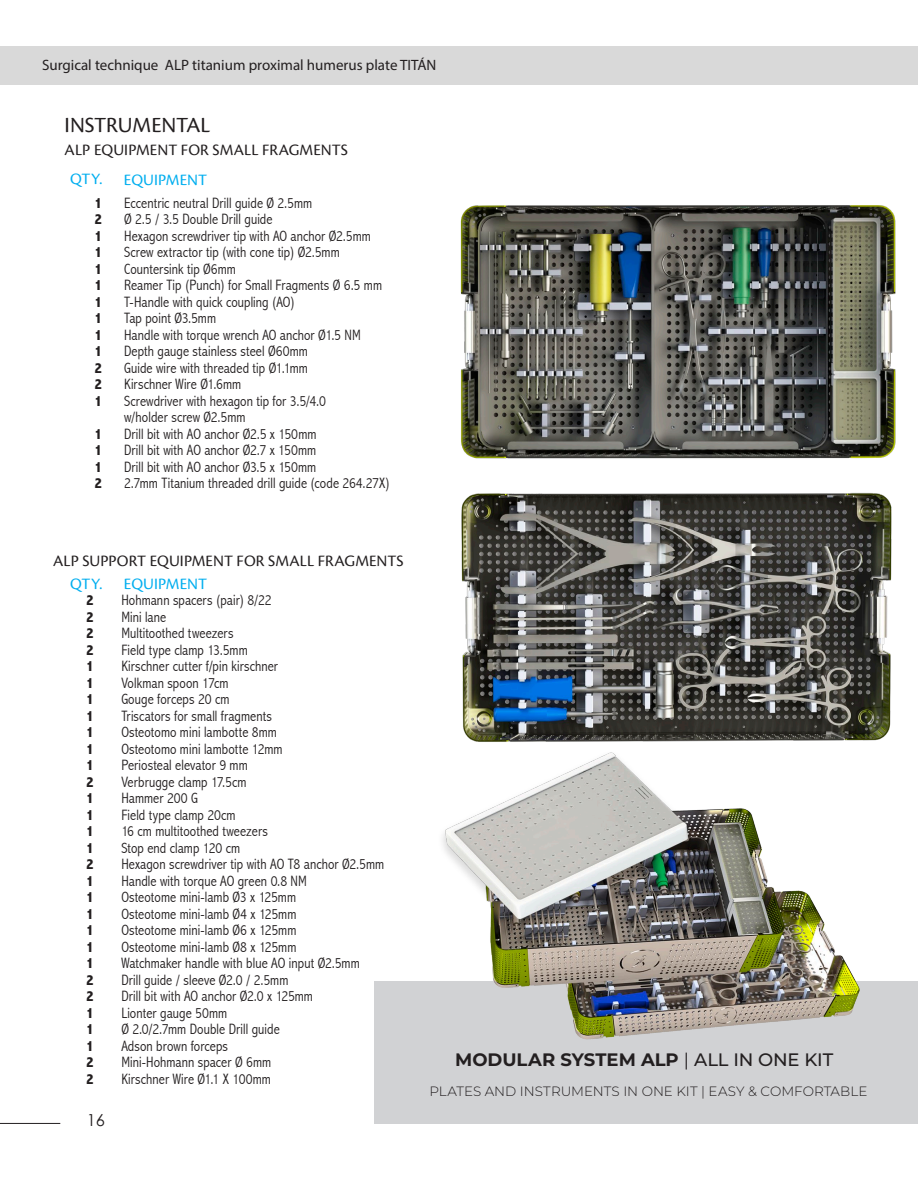
<style>
.page{position:relative;width:918px;height:1188px;background:#fff}
.page>*{position:absolute;margin:0;border:0;box-sizing:border-box;transform-origin:0 0}
.sinsangria{font:22.5px "Cronos Pro";letter-spacing:-.005em;color:#231f20}
.t1{font:700 18px "Montserrat";color:#231f20}
.t2{font:16.5px "Cronos Pro";letter-spacing:.005em;color:#231f20}
.t3{font:16.5px "Cronos Pro";letter-spacing:.005em;color:#00aeef}
.t4{font:16.5px "Century Gothic";color:#231f20}
.prueba{font:300 condensed 15px "Abadi";letter-spacing:.005em;color:#231f20}
.t5{font:15px "Myriad Pro";color:#231f20}
.prueba-2{font:800 condensed 15px "Abadi";color:#231f20}
.t6{font:300 13.5px "Montserrat";letter-spacing:.005em;color:#231f20}
.s1{font-weight:400}
.s2{font-weight:500}
</style>
<div class="page">
<div style="left:0;top:46px;width:918px;height:39px;background:#d9d9d9"></div>
<hr style="left:0;top:1123px;width:60px;height:1px;background:#231f20">
<div style="left:375px;top:981px;width:543px;height:143px;background:#d1d2d4"></div>
<img style="left:460px;top:205px;width:436px;height:254px">
<img style="left:461px;top:492px;width:431px;height:247px">
<img style="left:442px;top:739px;width:438px;height:301px">
<p class="t5" style="left:42px;top:55px;width:396px">Surgical technique ALP titanium proximal humerus plate TITÁN</p>
<p class="sinsangria" style="left:65px;top:112px;width:147px">INSTRUMENTAL</p>
<p class="t2" style="left:65px;top:140px;width:285px">ALP EQUIPMENT FOR SMALL FRAGMENTS</p>
<p class="t3" style="left:70px;top:170px;width:34px">QTY.</p>
<p class="prueba-2" style="left:94px;top:194px;width:9px">1</p>
<p class="prueba-2" style="left:94px;top:210px;width:9px">2</p>
<p class="prueba-2" style="left:94px;top:227px;width:9px">1</p>
<p class="prueba-2" style="left:94px;top:243px;width:9px">1</p>
<p class="prueba-2" style="left:94px;top:260px;width:9px">1</p>
<p class="prueba-2" style="left:94px;top:276px;width:9px">1</p>
<p class="prueba-2" style="left:94px;top:293px;width:9px">1</p>
<p class="prueba-2" style="left:94px;top:309px;width:9px">1</p>
<p class="prueba-2" style="left:94px;top:326px;width:9px">1</p>
<p class="prueba-2" style="left:94px;top:342px;width:9px">1</p>
<p class="prueba-2" style="left:94px;top:359px;width:9px">2</p>
<p class="prueba-2" style="left:94px;top:375px;width:9px">2</p>
<p class="prueba-2" style="left:94px;top:392px;width:9px">1</p>
<p class="prueba-2" style="left:94px;top:425px;width:9px">1</p>
<p class="prueba-2" style="left:94px;top:441px;width:9px">1</p>
<p class="prueba-2" style="left:94px;top:458px;width:9px">1</p>
<p class="prueba-2" style="left:94px;top:474px;width:9px">2</p>
<p class="t3" style="left:124px;top:170px;width:85px">EQUIPMENT</p>
<p class="prueba" style="left:124px;top:194px;width:190px">Eccentric neutral Drill guide Ø 2.5mm</p>
<p class="prueba" style="left:124px;top:210px;width:150px">Ø 2.5 / 3.5 Double Drill guide</p>
<p class="prueba" style="left:124px;top:227px;width:248px">Hexagon screwdriver tip with AO anchor Ø2.5mm</p>
<p class="prueba" style="left:124px;top:243px;width:217px">Screw extractor tip (with cone tip) Ø2.5mm</p>
<p class="prueba" style="left:124px;top:260px;width:113px">Countersink tip Ø6mm</p>
<p class="prueba" style="left:124px;top:276px;width:259px">Reamer Tip (Punch) for Small Fragments Ø 6.5 mm</p>
<p class="prueba" style="left:124px;top:293px;width:172px">T-Handle with quick coupling (AO)</p>
<p class="prueba" style="left:124px;top:309px;width:94px">Tap point Ø3.5mm</p>
<p class="prueba" style="left:124px;top:326px;width:238px">Handle with torque wrench AO anchor Ø1.5 NM</p>
<p class="prueba" style="left:124px;top:342px;width:185px">Depth gauge stainless steel Ø60mm</p>
<p class="prueba" style="left:124px;top:359px;width:185px">Guide wire with threaded tip Ø1.1mm</p>
<p class="prueba" style="left:124px;top:375px;width:119px">Kirschner Wire Ø1.6mm</p>
<p class="prueba" style="left:124px;top:392px;width:203px">Screwdriver with hexagon tip for 3.5/4.0</p>
<p class="prueba" style="left:124px;top:408px;width:123px">w/holder screw Ø2.5mm</p>
<p class="prueba" style="left:124px;top:425px;width:194px">Drill bit with AO anchor Ø2.5 x 150mm</p>
<p class="prueba" style="left:124px;top:441px;width:194px">Drill bit with AO anchor Ø2.7 x 150mm</p>
<p class="prueba" style="left:124px;top:458px;width:194px">Drill bit with AO anchor Ø3.5 x 150mm</p>
<p class="prueba" style="left:124px;top:474px;width:267px">2.7mm Titanium threaded drill guide (code 264.27X)</p>
<p class="t2" style="left:53px;top:551px;width:352px">ALP SUPPORT EQUIPMENT FOR SMALL FRAGMENTS</p>
<p class="t3" style="left:70px;top:574px;width:34px">QTY.</p>
<p class="prueba-2" style="left:86px;top:592px;width:9px">2</p>
<p class="prueba-2" style="left:86px;top:608px;width:9px">2</p>
<p class="prueba-2" style="left:86px;top:625px;width:9px">2</p>
<p class="prueba-2" style="left:86px;top:641px;width:9px">2</p>
<p class="prueba-2" style="left:86px;top:658px;width:9px">1</p>
<p class="prueba-2" style="left:86px;top:674px;width:9px">1</p>
<p class="prueba-2" style="left:86px;top:691px;width:9px">1</p>
<p class="prueba-2" style="left:86px;top:707px;width:9px">1</p>
<p class="prueba-2" style="left:86px;top:724px;width:9px">1</p>
<p class="prueba-2" style="left:86px;top:740px;width:9px">1</p>
<p class="prueba-2" style="left:86px;top:757px;width:9px">1</p>
<p class="prueba-2" style="left:86px;top:773px;width:9px">2</p>
<p class="prueba-2" style="left:86px;top:790px;width:9px">1</p>
<p class="prueba-2" style="left:86px;top:806px;width:9px">1</p>
<p class="prueba-2" style="left:86px;top:823px;width:9px">1</p>
<p class="prueba-2" style="left:86px;top:839px;width:9px">1</p>
<p class="prueba-2" style="left:86px;top:856px;width:9px">2</p>
<p class="prueba-2" style="left:86px;top:872px;width:9px">1</p>
<p class="prueba-2" style="left:86px;top:889px;width:9px">1</p>
<p class="prueba-2" style="left:86px;top:905px;width:9px">1</p>
<p class="prueba-2" style="left:86px;top:922px;width:9px">1</p>
<p class="prueba-2" style="left:86px;top:938px;width:9px">1</p>
<p class="prueba-2" style="left:86px;top:955px;width:9px">1</p>
<p class="prueba-2" style="left:86px;top:971px;width:9px">2</p>
<p class="prueba-2" style="left:86px;top:988px;width:9px">2</p>
<p class="prueba-2" style="left:86px;top:1004px;width:9px">1</p>
<p class="prueba-2" style="left:86px;top:1021px;width:9px">1</p>
<p class="prueba-2" style="left:86px;top:1037px;width:9px">1</p>
<p class="prueba-2" style="left:86px;top:1054px;width:9px">2</p>
<p class="prueba-2" style="left:86px;top:1070px;width:9px">2</p>
<p class="t4" style="left:87px;top:1109px;width:20px">16</p>
<p class="t3" style="left:124px;top:575px;width:85px">EQUIPMENT</p>
<p class="prueba" style="left:121px;top:592px;width:152px">Hohmann spacers (pair) 8/22</p>
<p class="prueba" style="left:121px;top:608px;width:46px">Mini lane</p>
<p class="prueba" style="left:121px;top:625px;width:114px">Multitoothed tweezers</p>
<p class="prueba" style="left:121px;top:641px;width:128px">Field type clamp 13.5mm</p>
<p class="prueba" style="left:121px;top:658px;width:158px">Kirschner cutter f/pin kirschner</p>
<p class="prueba" style="left:121px;top:674px;width:109px">Volkman spoon 17cm</p>
<p class="prueba" style="left:121px;top:691px;width:110px">Gouge forceps 20 cm</p>
<p class="prueba" style="left:121px;top:707px;width:152px">Triscators for small fragments</p>
<p class="prueba" style="left:121px;top:724px;width:157px">Osteotomo mini lambotte 8mm</p>
<p class="prueba" style="left:121px;top:740px;width:163px">Osteotomo mini lambotte 12mm</p>
<p class="prueba" style="left:121px;top:757px;width:128px">Periosteal elevator 9 mm</p>
<p class="prueba" style="left:121px;top:773px;width:127px">Verbrugge clamp 17.5cm</p>
<p class="prueba" style="left:121px;top:790px;width:78px">Hammer 200 G</p>
<p class="prueba" style="left:121px;top:806px;width:116px">Field type clamp 20cm</p>
<p class="prueba" style="left:121px;top:823px;width:148px">16 cm multitoothed tweezers</p>
<p class="prueba" style="left:121px;top:839px;width:120px">Stop end clamp 120 cm</p>
<p class="prueba" style="left:121px;top:856px;width:264px">Hexagon screwdriver tip with AO T8 anchor Ø2.5mm</p>
<p class="prueba" style="left:121px;top:872px;width:187px">Handle with torque AO green 0.8 NM</p>
<p class="prueba" style="left:121px;top:889px;width:176px">Osteotome mini-lamb Ø3 x 125mm</p>
<p class="prueba" style="left:121px;top:905px;width:177px">Osteotome mini-lamb Ø4 x 125mm</p>
<p class="prueba" style="left:121px;top:922px;width:177px">Osteotome mini-lamb Ø6 x 125mm</p>
<p class="prueba" style="left:121px;top:938px;width:177px">Osteotome mini-lamb Ø8 x 125mm</p>
<p class="prueba" style="left:121px;top:955px;width:240px">Watchmaker handle with blue AO input Ø2.5mm</p>
<p class="prueba" style="left:121px;top:971px;width:169px">Drill guide / sleeve Ø2.0 / 2.5mm</p>
<p class="prueba" style="left:121px;top:988px;width:193px">Drill bit with AO anchor Ø2.0 x 125mm</p>
<p class="prueba" style="left:121px;top:1004px;width:107px">Lionter gauge 50mm</p>
<p class="prueba" style="left:121px;top:1021px;width:160px">Ø 2.0/2.7mm Double Drill guide</p>
<p class="prueba" style="left:121px;top:1037px;width:108px">Adson brown forceps</p>
<p class="prueba" style="left:121px;top:1054px;width:151px">Mini-Hohmann spacer Ø 6mm</p>
<p class="prueba" style="left:121px;top:1070px;width:151px">Kirschner Wire Ø1.1 X 100mm</p>
<p class="t1" style="left:455px;top:1048px;width:380px">MODULAR SYSTEM ALP <span class="s1">|</span> <span class="s2">ALL IN ONE KIT</span></p>
<p class="t6" style="left:429px;top:1082px;width:439px">PLATES AND INSTRUMENTS IN ONE KIT | EASY &amp; COMFORTABLE</p>
</div>
